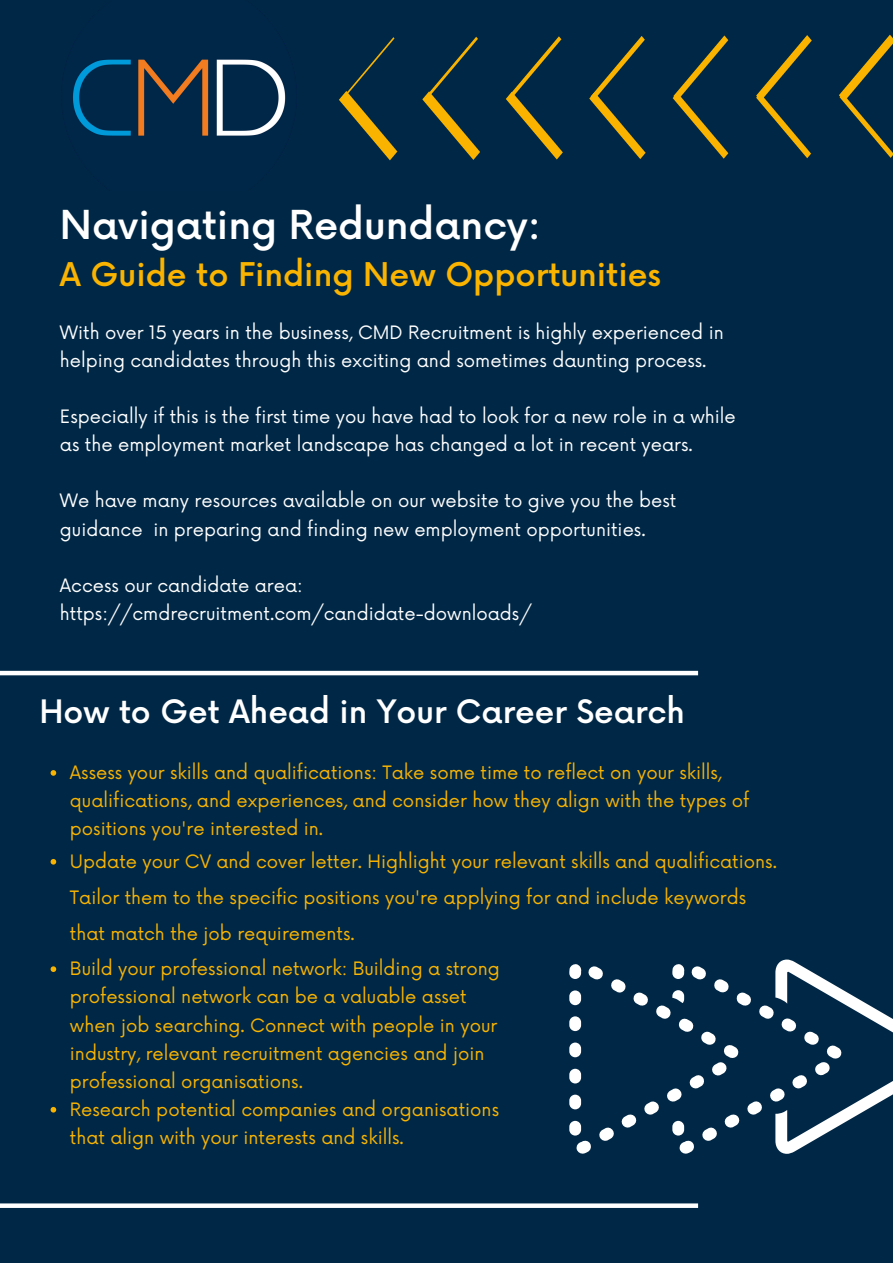
<style>
.page{position:relative;width:893px;height:1264px;background:#fff}
.page>*{position:absolute;margin:0;border:0;box-sizing:border-box;transform-origin:0 0}
.t1{font:500 38.85px "Now";color:#fff}
.t2{font:500 31.8px "Now";color:#fab400}
.t3{font:500 31.5px "Now";color:#fff}
.t4{font:18px/28px "Now";color:#fab400}
.t5{font:18px/28px "Now";color:#fff}
</style>
<div class="page">
<div style="left:0;top:0;width:892px;height:1262px;background:#002846"></div>
<svg style="left:339px;top:96px;width:553px;height:65px"></svg>
<svg style="left:342px;top:34px;width:550px;height:99px"></svg>
<img style="left:73px;top:59px;width:213px;height:77px">
<hr style="left:0;top:671px;width:698px;height:4px;background:#fff">
<svg style="left:0;top:1203px;width:698px;height:4px;background:#e2e6ea"></svg>
<svg style="left:569px;top:959px;width:323px;height:195px"></svg>
<svg style="left:51px;top:770px;width:5px;height:5px"></svg>
<svg style="left:51px;top:859px;width:5px;height:5px"></svg>
<svg style="left:51px;top:966px;width:5px;height:6px"></svg>
<svg style="left:51px;top:1106px;width:5px;height:6px"></svg>
<h1 class="t1" style="left:60px;top:203px;width:482px">Navigating Redundancy:</h1>
<h2 class="t2" style="left:60px;top:257px;width:602px">A Guide to Finding New Opportunities</h2>
<p class="t5" style="left:60px;top:319px;width:665px">With over 15 years in the business, CMD Recruitment is highly experienced in helping candidates through this exciting and sometimes daunting process.</p>
<p class="t5" style="left:60px;top:403px;width:677px">Especially if this is the first time you have had to look for a new role in a while as the employment market landscape has changed a lot in recent years.</p>
<p class="t5" style="left:60px;top:488px;width:618px">We have many resources available on our website to give you the best guidance in preparing and finding new employment opportunities.</p>
<p class="t5" style="left:60px;top:572px;width:473px">Access our candidate area: https://cmdrecruitment.com/candidate-downloads/</p>
<h3 class="t3" style="left:39px;top:694px;width:647px">How to Get Ahead in Your Career Search</h3>
<p class="t4" style="left:70px;top:759px;width:681px">Assess your skills and qualifications: Take some time to reflect on your skills, qualifications, and experiences, and consider how they align with the types of positions you're interested in.</p>
<p class="t4" style="left:70px;top:844px;width:708px;line-height:36px">Update your CV and cover letter. Highlight your relevant skills and qualifications.<br>Tailor them to the specific positions you're applying for and include keywords that match the job requirements.</p>
<p class="t4" style="left:70px;top:955px;width:431px">Build your professional network: Building a strong professional network can be a valuable asset when job searching. Connect with people in your industry, relevant recruitment agencies and join professional organisations.<br>Research potential companies and organisations that align with your interests and skills.</p>
</div>
